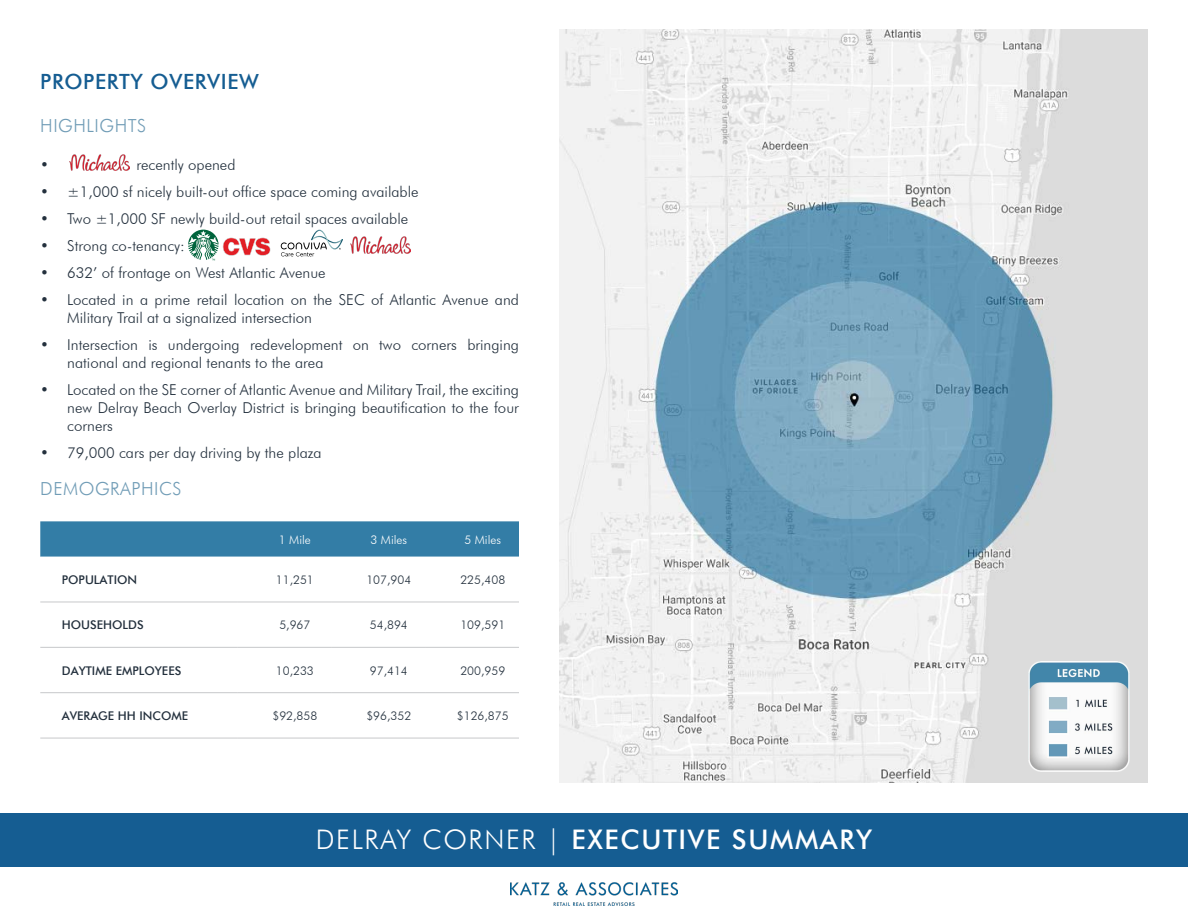
<style>
.page{position:relative;width:1188px;height:918px;background:#fff}
.page>*{position:absolute;margin:0;border:0;box-sizing:border-box;transform-origin:0 0}
.t1{font:500 27px "Futura BT";letter-spacing:.06em;color:#fff}
.t2{font:500 21px "Futura BT";letter-spacing:.03em;color:#155d92}
.t3{font:300 18px "Futura BT";letter-spacing:.03em;color:#709cb6}
.t4{font:300 15px/18px "Futura BT";color:#23303d}
.Table_Text{font:300 12px "Futura BT";color:#23303d}
.Table_Text-2{font:500 12px "Futura BT";color:#23303d}
.Table_Text-3{font:300 12px "Futura BT";color:#fff}
.s1{font-weight:300}
</style>
<div class="page">
<img style="left:559px;top:29px;width:589px;height:754px">
<div style="left:0;top:813px;width:1188px;height:54px;background:#155d92"></div>
<img style="left:511px;top:882px;width:166px;height:24px">
<div style="left:40px;top:521px;width:479px;height:36px;background:#337da6"></div>
<svg style="left:40px;top:601px;width:479px;height:137px"></svg>
<hr style="left:40px;top:602px;width:197px;height:1px;background:#c7c8ca">
<hr style="left:237px;top:602px;width:94px;height:1px;background:#c7c8ca">
<hr style="left:331px;top:602px;width:94px;height:1px;background:#c7c8ca">
<hr style="left:425px;top:602px;width:94px;height:1px;background:#c7c8ca">
<hr style="left:40px;top:647px;width:197px;height:1px;background:#c7c8ca">
<hr style="left:237px;top:647px;width:94px;height:1px;background:#c7c8ca">
<hr style="left:331px;top:647px;width:94px;height:1px;background:#c7c8ca">
<hr style="left:425px;top:647px;width:94px;height:1px;background:#c7c8ca">
<hr style="left:40px;top:692px;width:197px;height:1px;background:#c7c8ca">
<hr style="left:237px;top:692px;width:94px;height:1px;background:#c7c8ca">
<hr style="left:331px;top:692px;width:94px;height:1px;background:#c7c8ca">
<hr style="left:425px;top:692px;width:94px;height:1px;background:#c7c8ca">
<hr style="left:40px;top:738px;width:197px;height:1px;background:#c7c8ca">
<hr style="left:237px;top:738px;width:94px;height:1px;background:#c7c8ca">
<hr style="left:331px;top:738px;width:94px;height:1px;background:#c7c8ca">
<hr style="left:425px;top:738px;width:94px;height:1px;background:#c7c8ca">
<img style="left:222px;top:237px;width:49px;height:19px">
<svg style="left:281px;top:230px;width:62px;height:26px"></svg>
<img style="left:1028px;top:662px;width:102px;height:110px">
<img style="left:69px;top:154px;width:60px;height:17px">
<svg style="left:188px;top:230px;width:31px;height:30px"></svg>
<img style="left:351px;top:237px;width:60px;height:16px">
<p class="t2" style="left:40px;top:68px;width:220px">PROPERTY OVERVIEW</p>
<p class="t3" style="left:40px;top:115px;width:108px">HIGHLIGHTS</p>
<p class="t4" style="left:40px;top:155px;width:10px">•</p>
<p class="t4" style="left:136px;top:155px;width:101px">recently opened</p>
<p class="t4" style="left:40px;top:182px;width:380px">• ±1,000 sf nicely built-out office space coming available</p>
<p class="t4" style="left:40px;top:209px;width:369px">• Two ±1,000 SF newly build-out retail spaces available</p>
<p class="t4" style="left:40px;top:236px;width:146px">• Strong co-tenancy:</p>
<p class="t4" style="left:40px;top:263px;width:287px">• 632’ of frontage on West Atlantic Avenue</p>
<p class="t4" style="left:67px;top:290px;width:453px;text-indent:-27px">• Located in a prime retail location on the SEC of Atlantic Avenue and<br>Military Trail at a signalized intersection</p>
<p class="t4" style="left:67px;top:335px;width:453px;text-indent:-27px">• Intersection is undergoing redevelopment on two corners bringing national and regional tenants to the area</p>
<p class="t4" style="left:67px;top:380px;width:453px;text-align:justify;text-indent:-27px">• Located on the SE corner of Atlantic Avenue and Military Trail, the exciting new Delray Beach Overlay District is bringing beautification to the four corners</p>
<p class="t4" style="left:40px;top:443px;width:283px">• 79,000 cars per day driving by the plaza</p>
<p class="t3" style="left:40px;top:478px;width:143px">DEMOGRAPHICS</p>
<p class="Table_Text-3" style="left:279px;top:532px;width:33px">1 Mile</p>
<p class="Table_Text-3" style="left:371px;top:532px;width:38px">3 Miles</p>
<p class="Table_Text-3" style="left:465px;top:532px;width:38px">5 Miles</p>
<p class="Table_Text-2" style="left:62px;top:572px;width:77px">POPULATION</p>
<p class="Table_Text" style="left:276px;top:572px;width:40px">11,251</p>
<p class="Table_Text" style="left:366px;top:572px;width:46px">107,904</p>
<p class="Table_Text" style="left:460px;top:572px;width:46px">225,408</p>
<p class="Table_Text-2" style="left:62px;top:618px;width:83px">HOUSEHOLDS</p>
<p class="Table_Text" style="left:279px;top:618px;width:33px">5,967</p>
<p class="Table_Text" style="left:370px;top:618px;width:40px">54,894</p>
<p class="Table_Text" style="left:460px;top:618px;width:46px">109,591</p>
<p class="Table_Text-2" style="left:62px;top:663px;width:121px">DAYTIME EMPLOYEES</p>
<p class="Table_Text" style="left:276px;top:663px;width:40px">10,233</p>
<p class="Table_Text" style="left:370px;top:663px;width:40px">97,414</p>
<p class="Table_Text" style="left:460px;top:663px;width:46px">200,959</p>
<p class="Table_Text-2" style="left:62px;top:708px;width:128px">AVERAGE HH INCOME</p>
<p class="Table_Text" style="left:272px;top:708px;width:46px">$92,858</p>
<p class="Table_Text" style="left:366px;top:708px;width:46px">$96,352</p>
<p class="Table_Text" style="left:457px;top:708px;width:53px">$126,875</p>
<p class="t1" style="left:316px;top:823px;width:558px"><span class="s1">DELRAY CORNER |</span> EXECUTIVE SUMMARY</p>
</div>
